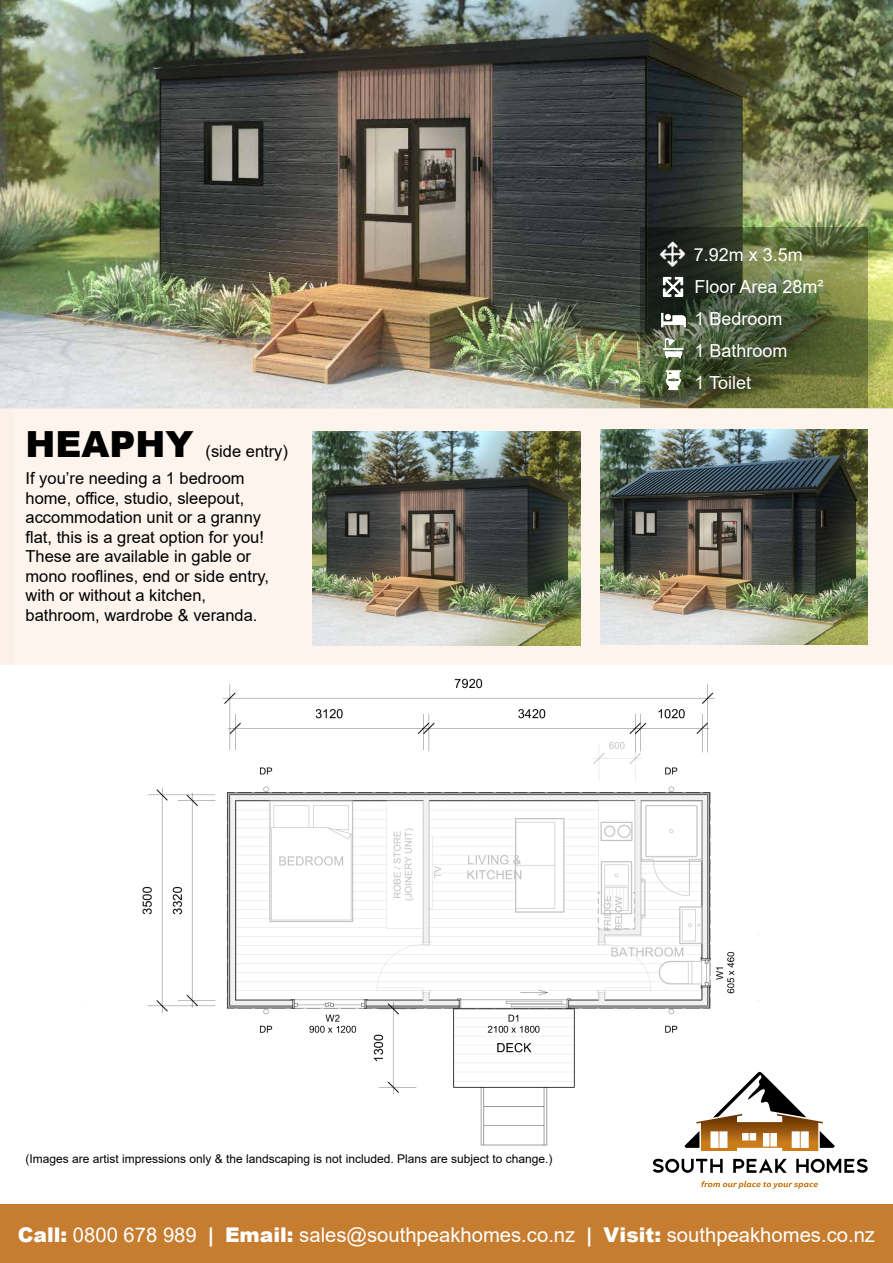
<style>
.page{position:relative;width:893px;height:1263px;background:#fff}
.page>*{position:absolute;margin:0;border:0;box-sizing:border-box;transform-origin:0 0}
.t1{font:20.25px "Arial";color:#fff}
.t2{font:18px/32px "Arial";color:#fff}
.t3{font:16.5px/19.5px "Arial";color:#000}
.t4{font:12px "Arial";color:#000}
.s1{font-weight:900;font-size:36px}
.s2{font-weight:900}
.s3{font-weight:700}
</style>
<div class="page">
<div style="left:0;top:1204px;width:893px;height:59px;background:#c67d30"></div>
<img style="left:83px;top:678px;width:675px;height:469px">
<img style="left:0;top:0;width:893px;height:408px">
<svg style="left:640px;top:227px;width:227px;height:181px;background:#545f38"></svg>
<div style="left:0;top:408px;width:893px;height:257px;background:#fbf1e7"></div>
<svg style="left:701px;top:1181px;width:117px;height:8px"></svg>
<svg style="left:653px;top:1158px;width:70px;height:15px"></svg>
<svg style="left:796px;top:1158px;width:72px;height:15px"></svg>
<svg style="left:733px;top:1158px;width:54px;height:15px"></svg>
<svg style="left:685px;top:1072px;width:150px;height:79px"></svg>
<img style="left:659px;top:276px;width:30px;height:25px">
<img style="left:659px;top:307px;width:28px;height:26px">
<img style="left:663px;top:367px;width:20px;height:23px">
<img style="left:661px;top:337px;width:23px;height:23px">
<img style="left:657px;top:236px;width:36px;height:37px">
<img style="left:600px;top:430px;width:267px;height:214px">
<img style="left:313px;top:431px;width:267px;height:214px">
<p class="t2" style="left:694px;top:238px;width:111px">7.92m x 3.5m</p>
<p class="t3" style="left:26px;top:437px;width:264px;line-height:27.3px"><span class="s1">HEAPHY</span> (side entry)<br>If you’re needing a 1 bedroom</p>
<p class="t3" style="left:26px;top:488px;width:245px">home, office, studio, sleepout, accommodation unit or a granny flat, this is a great option for you!<br>These are available in gable or mono rooflines, end or side entry, with or without a kitchen, bathroom, wardrobe &amp; veranda.</p>
<p class="t2" style="left:694px;top:270px;width:131px">Floor Area 28m²<br>1 Bedroom<br>1 Bathroom<br>1 Toilet</p>
<p class="t4" style="left:26px;top:1151px;width:528px">(Images are artist impressions only &amp; the landscaping is not included. Plans are subject to change.)</p>
<p class="t1" style="left:18px;top:1220px;width:859px"><span class="s2">Call:</span> 0800 678 989 <span class="s3">|</span> <span class="s2">Email:</span> sales@southpeakhomes.co.nz <span class="s3">|</span> <span class="s2">Visit:</span> southpeakhomes.co.nz</p>
</div>
